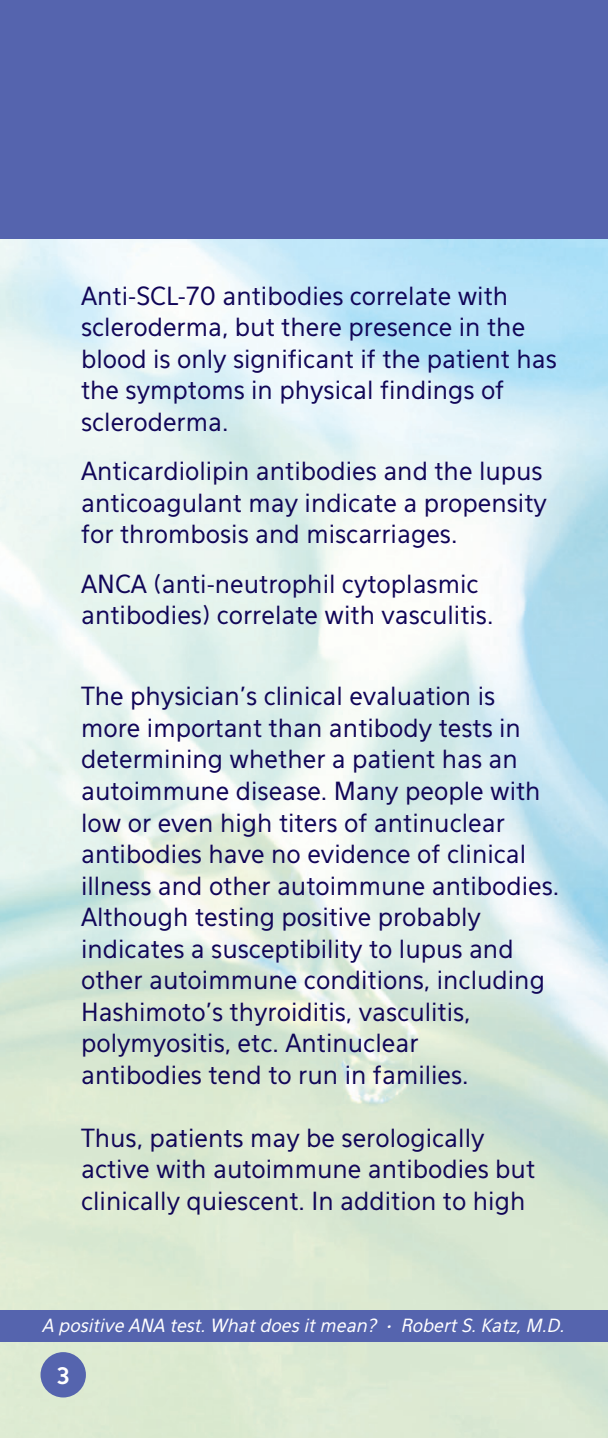
<style>
.page{position:relative;width:608px;height:1438px;background:#fff}
.page>*{position:absolute;margin:0;border:0;box-sizing:border-box;transform-origin:0 0}
.t1{font:24.75px/31.5px "Eau Sans";color:#110658}
.t2{font:700 22.5px "Eau Sans";color:#fff}
.t3{font:italic 18px "Eau Sans Book Lining";color:#fff}
</style>
<div class="page">
<img style="left:0;top:239px;width:608px;height:1199px">
<div style="left:0;top:0;width:608px;height:239px;background:#5564ae"></div>
<div style="left:0;top:1309px;width:608px;height:32px;background:#5564ae"></div>
<div style="left:40px;top:1352px;width:46px;height:45px;background:#5564ae;border-radius:50%"></div>
<p class="t1" style="left:81px;top:280px;width:477px">Anti-SCL-70 antibodies correlate with scleroderma, but there presence in the blood is only significant if the patient has the symptoms in physical findings of scleroderma.</p>
<p class="t1" style="left:81px;top:456px;width:467px">Anticardiolipin antibodies and the lupus anticoagulant may indicate a propensity for thrombosis and miscarriages.</p>
<p class="t1" style="left:81px;top:568px;width:414px">ANCA (anti-neutrophil cytoplasmic antibodies) correlate with vasculitis.</p>
<p class="t1" style="left:81px;top:681px;width:479px">The physician’s clinical evaluation is more important than antibody tests in determining whether a patient has an autoimmune disease. Many people with low or even high titers of antinuclear antibodies have no evidence of clinical illness and other autoimmune antibodies.<br>Although testing positive probably indicates a susceptibility to lupus and other autoimmune conditions, including Hashimoto’s thyroiditis, vasculitis, polymyositis, etc. Antinuclear<br>antibodies tend to run in families.</p>
<p class="t1" style="left:81px;top:1122px;width:455px">Thus, patients may be serologically active with autoimmune antibodies but clinically quiescent. In addition to high</p>
<p class="t3" style="left:43px;top:1315px;width:523px">A positive ANA test. What does it mean? • Robert S. Katz, M.D.</p>
<p class="t2" style="left:57px;top:1362px;width:14px">3</p>
</div>
